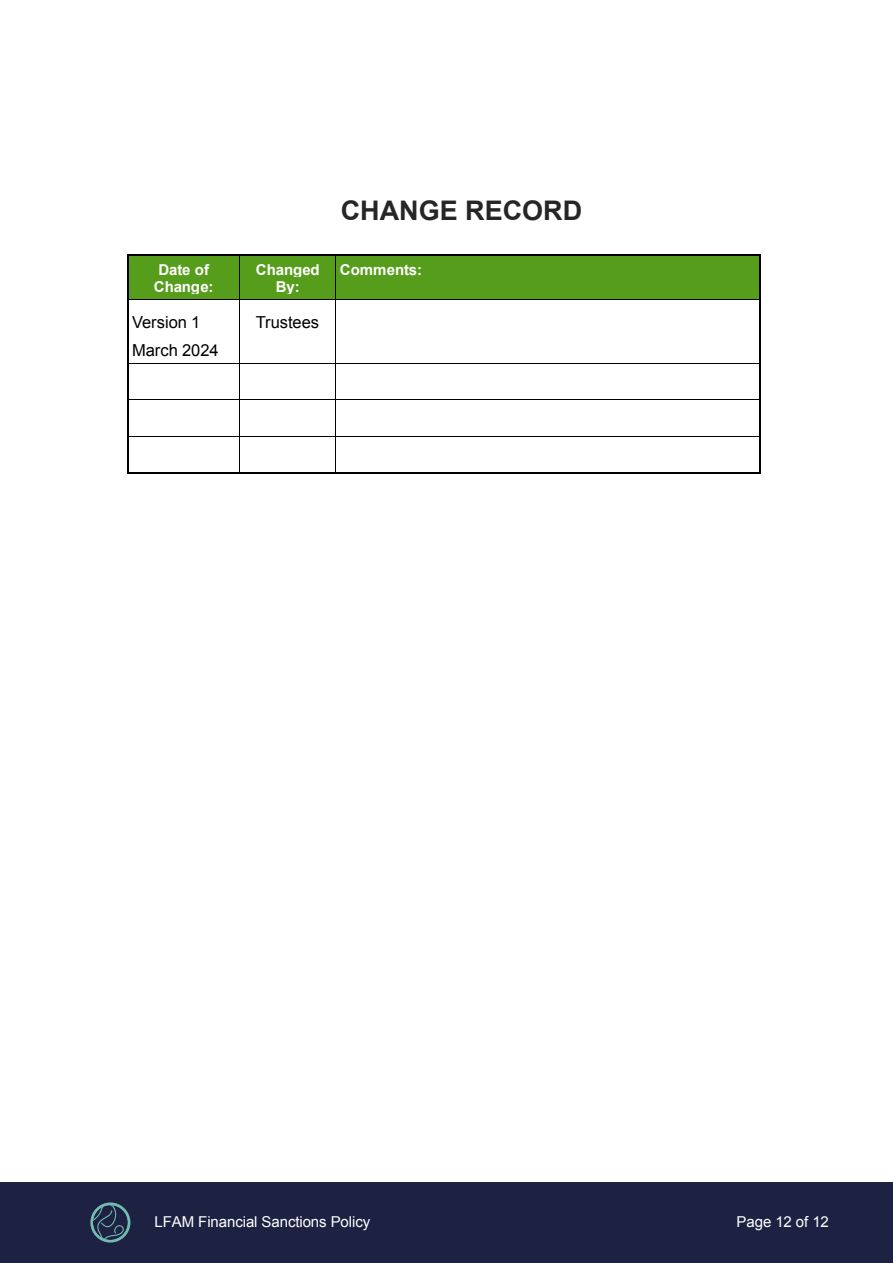
<style>
.page{position:relative;width:893px;height:1263px;background:#fff}
.page>*{position:absolute;margin:0;border:0;box-sizing:border-box;transform-origin:0 0}
.t1{font:700 27px "Arial";color:#262626}
.t2{font:16.5px/27.8px "Arial";color:#000}
.t3{font:15px "Arial";letter-spacing:-.005em;color:#fff}
.t4{font:700 15px/17.2px "Arial";letter-spacing:-.005em;color:#fff;text-align:center}
</style>
<div class="page">
<div style="left:129px;top:256px;width:111px;height:43px;background:#579d1c"></div>
<div style="left:240px;top:256px;width:96px;height:43px;background:#579d1c"></div>
<div style="left:336px;top:256px;width:423px;height:43px;background:#579d1c"></div>
<hr style="left:129px;top:255px;width:110px;height:1px;background:#000">
<hr style="left:241px;top:255px;width:94px;height:1px;background:#000">
<hr style="left:337px;top:255px;width:422px;height:1px;background:#000">
<hr style="left:127px;top:260px;width:2px;height:39px;background:#000">
<hr style="left:239px;top:260px;width:1px;height:39px;background:#000">
<hr style="left:335px;top:260px;width:1px;height:39px;background:#000">
<hr style="left:759px;top:260px;width:2px;height:39px;background:#000">
<hr style="left:129px;top:299px;width:110px;height:1px;background:#000">
<hr style="left:240px;top:299px;width:95px;height:1px;background:#000">
<hr style="left:336px;top:299px;width:423px;height:1px;background:#000">
<hr style="left:127px;top:303px;width:2px;height:60px;background:#000">
<hr style="left:239px;top:303px;width:1px;height:60px;background:#000">
<hr style="left:335px;top:303px;width:1px;height:60px;background:#000">
<hr style="left:759px;top:303px;width:2px;height:60px;background:#000">
<hr style="left:129px;top:363px;width:110px;height:1px;background:#000">
<hr style="left:240px;top:363px;width:95px;height:1px;background:#000">
<hr style="left:336px;top:363px;width:423px;height:1px;background:#000">
<hr style="left:127px;top:367px;width:2px;height:32px;background:#000">
<hr style="left:239px;top:367px;width:1px;height:32px;background:#000">
<hr style="left:335px;top:367px;width:1px;height:32px;background:#000">
<hr style="left:759px;top:367px;width:2px;height:32px;background:#000">
<hr style="left:129px;top:399px;width:110px;height:1px;background:#000">
<hr style="left:240px;top:399px;width:95px;height:1px;background:#000">
<hr style="left:336px;top:399px;width:423px;height:1px;background:#000">
<hr style="left:127px;top:404px;width:2px;height:32px;background:#000">
<hr style="left:239px;top:404px;width:1px;height:32px;background:#000">
<hr style="left:335px;top:404px;width:1px;height:32px;background:#000">
<hr style="left:759px;top:404px;width:2px;height:32px;background:#000">
<hr style="left:129px;top:436px;width:110px;height:1px;background:#000">
<hr style="left:240px;top:436px;width:95px;height:1px;background:#000">
<hr style="left:336px;top:436px;width:423px;height:1px;background:#000">
<hr style="left:127px;top:440px;width:2px;height:33px;background:#000">
<hr style="left:129px;top:473px;width:110px;height:1px;background:#000">
<hr style="left:239px;top:440px;width:1px;height:33px;background:#000">
<hr style="left:241px;top:473px;width:94px;height:1px;background:#000">
<hr style="left:335px;top:440px;width:1px;height:33px;background:#000">
<hr style="left:337px;top:473px;width:422px;height:1px;background:#000">
<hr style="left:759px;top:440px;width:2px;height:33px;background:#000">
<div style="left:0;top:1182px;width:893px;height:81px;background:#1d2242"></div>
<svg style="left:90px;top:1202px;width:40px;height:41px"></svg>
<svg style="left:93px;top:1205px;width:35px;height:35px"></svg>
<svg style="left:93px;top:1205px;width:31px;height:35px"></svg>
<h1 class="t1" style="left:341px;top:193px;width:243px">CHANGE RECORD</h1>
<p class="t4" style="left:154px;top:261px;width:61px">Date of<br>Change:</p>
<p class="t4" style="left:256px;top:261px;width:65px">Changed<br>By:</p>
<p class="t4" style="left:340px;top:261px;width:84px">Comments:</p>
<p class="t2" style="left:132px;top:308px;width:88px">Version 1<br>March 2024</p>
<p class="t2" style="left:256px;top:308px;width:65px">Trustees</p>
<p class="t3" style="left:155px;top:1211px;width:217px">LFAM Financial Sanctions Policy</p>
<p class="t3" style="left:736px;top:1211px;width:94px">Page 12 of 12</p>
</div>
